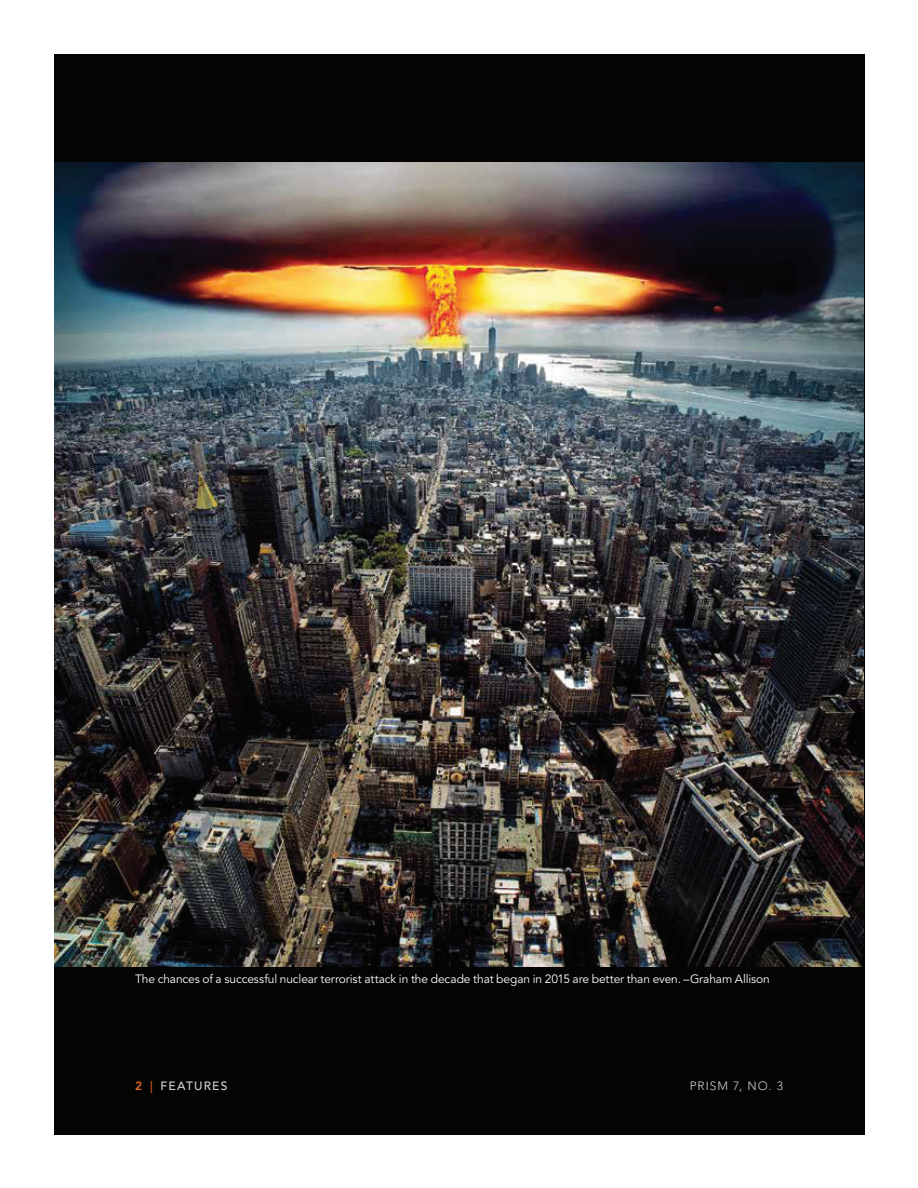
<style>
.page{position:relative;width:918px;height:1188px;background:#fff}
.page>*{position:absolute;margin:0;border:0;box-sizing:border-box;transform-origin:0 0}
.t1{font:12px "Avenir LT Std";letter-spacing:-.01em;color:#fff}
.t2{font:300 12px "Avenir LT Std";letter-spacing:.09em;color:#d1d3d4}
.t3{font:500 12px "Avenir LT Std";letter-spacing:.1em;color:#d1d3d4}
.s1{font-weight:800;color:#df6125}
.s2{color:#df6125}
</style>
<div class="page">
<div style="left:54px;top:54px;width:810px;height:1080px;background:#040503"></div>
<img style="left:54px;top:162px;width:810px;height:804px">
<p class="t1" style="left:135px;top:974px;width:636px">The chances of a successful nuclear terrorist attack in the decade that began in 2015 are better than even. –Graham Allison</p>
<p class="t3" style="left:135px;top:1078px;width:94px"><span class="s1">2</span> <span class="s2">|</span> FEATURES</p>
<p class="t2" style="left:690px;top:1078px;width:95px">PRISM 7, NO. 3</p>
</div>
